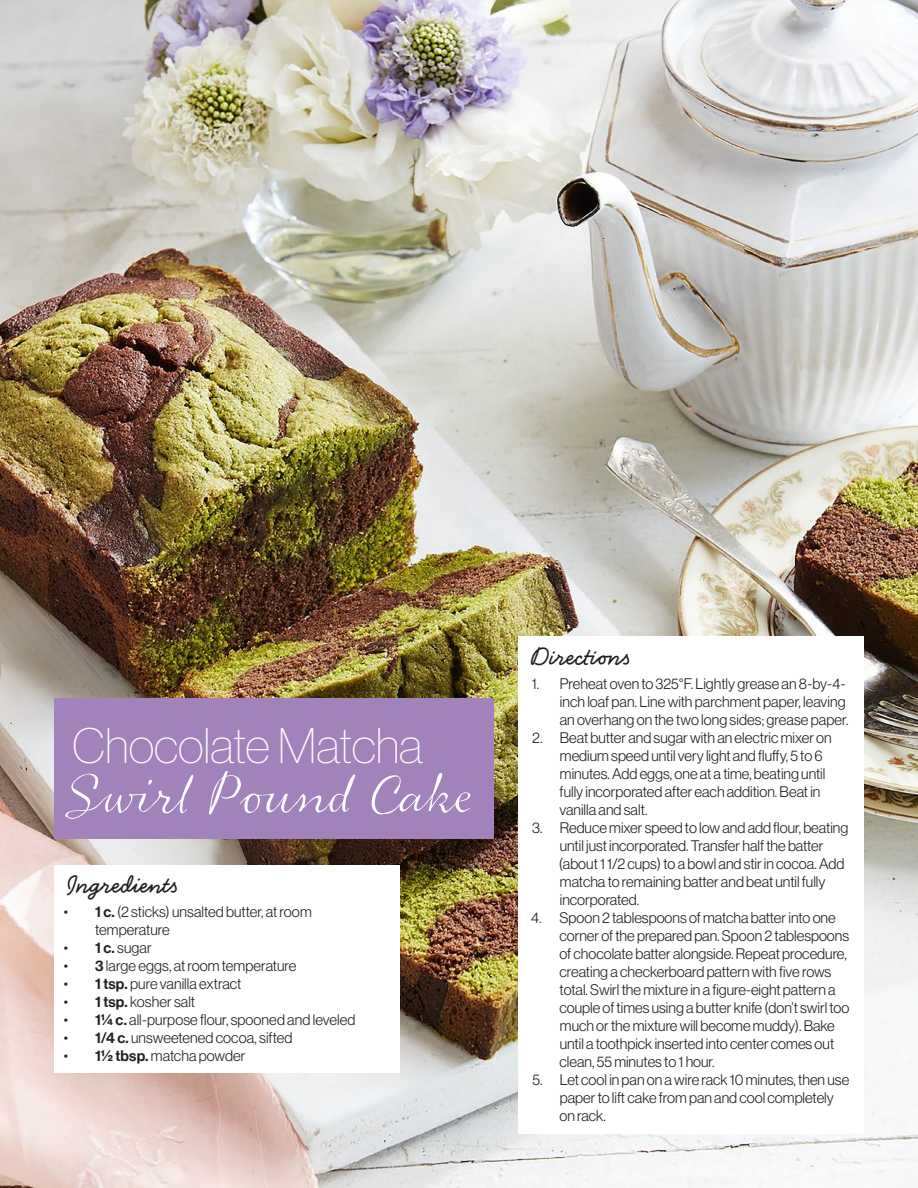
<style>
.page{position:relative;width:918px;height:1188px;background:#fff}
.page>*{position:absolute;margin:0;border:0;box-sizing:border-box;transform-origin:0 0}
.t1{font:62.25px "Handsome Pro Classic";color:#fff}
.t2{font:48.75px "N Haas Grotesk DS Pro 25 Th";color:#fff}
.t3{font:700 27px "Handsome Pro";color:#231f20}
.t4{font:15px/18px "N Haas Grotesk DS Pro 45 Lt";color:#231f20}
.s1{font-family:"N Haas Grotesk DS Pro 65 Md"}
</style>
<div class="page">
<img style="left:0;top:0;width:918px;height:1188px">
<div style="left:54px;top:865px;width:346px;height:207px;background:#fff"></div>
<div style="left:518px;top:637px;width:346px;height:497px;background:#fff"></div>
<div style="left:54px;top:698px;width:439px;height:141px;background:#a182bb"></div>
<p class="t2" style="left:72px;top:719px;width:352px">Chocolate Matcha</p>
<p class="t1" style="left:71px;top:759px;width:404px">Swirl Pound Cake</p>
<p class="t3" style="left:68px;top:868px;width:112px">Ingredients</p>
<p class="t4" style="left:95px;top:902px;width:218px;text-indent:-31px">• <span class="s1">1 c.</span> (2 sticks) unsalted butter, at room temperature</p>
<p class="t4" style="left:64px;top:938px;width:89px">• <span class="s1">1 c.</span> sugar</p>
<p class="t4" style="left:64px;top:956px;width:234px">• <span class="s1">3</span> large eggs, at room temperature</p>
<p class="t4" style="left:64px;top:974px;width:179px">• <span class="s1">1 tsp.</span> pure vanilla extract</p>
<p class="t4" style="left:64px;top:992px;width:133px">• <span class="s1">1 tsp.</span> kosher salt</p>
<p class="t4" style="left:64px;top:1010px;width:293px">• <span class="s1">11/4 c.</span> all-purpose flour, spooned and leveled</p>
<p class="t4" style="left:64px;top:1028px;width:230px">• <span class="s1">1/4 c.</span> unsweetened cocoa, sifted</p>
<p class="t4" style="left:64px;top:1046px;width:183px">• <span class="s1">11/2 tbsp.</span> matcha powder</p>
<p class="t3" style="left:532px;top:640px;width:99px">Directions</p>
<p class="t4" style="left:560px;top:674px;width:290px;text-indent:-28px">1. Preheat oven to 325°F. Lightly grease an 8-by-4- inch loaf pan. Line with parchment paper, leaving an overhang on the two long sides; grease paper.</p>
<p class="t4" style="left:560px;top:728px;width:274px;text-indent:-27px">2. Beat butter and sugar with an electric mixer on medium speed until very light and fluffy, 5 to 6 minutes. Add eggs, one at a time, beating until fully incorporated after each addition. Beat in vanilla and salt.</p>
<p class="t4" style="left:559px;top:818px;width:291px;text-indent:-26px">3. Reduce mixer speed to low and add flour, beating until just incorporated. Transfer half the batter (about 1 1/2 cups) to a bowl and stir in cocoa. Add matcha to remaining batter and beat until fully incorporated.</p>
<p class="t4" style="left:560px;top:908px;width:291px;text-indent:-28px">4. Spoon 2 tablespoons of matcha batter into one corner of the prepared pan. Spoon 2 tablespoons of chocolate batter alongside. Repeat procedure, creating a checkerboard pattern with five rows total. Swirl the mixture in a figure-eight pattern a couple of times using a butter knife (don’t swirl too much or the mixture will become muddy). Bake until a toothpick inserted into center comes out clean, 55 minutes to 1 hour.</p>
<p class="t4" style="left:560px;top:1070px;width:291px;text-indent:-27px">5. Let cool in pan on a wire rack 10 minutes, then use paper to lift cake from pan and cool completely on rack.</p>
</div>
